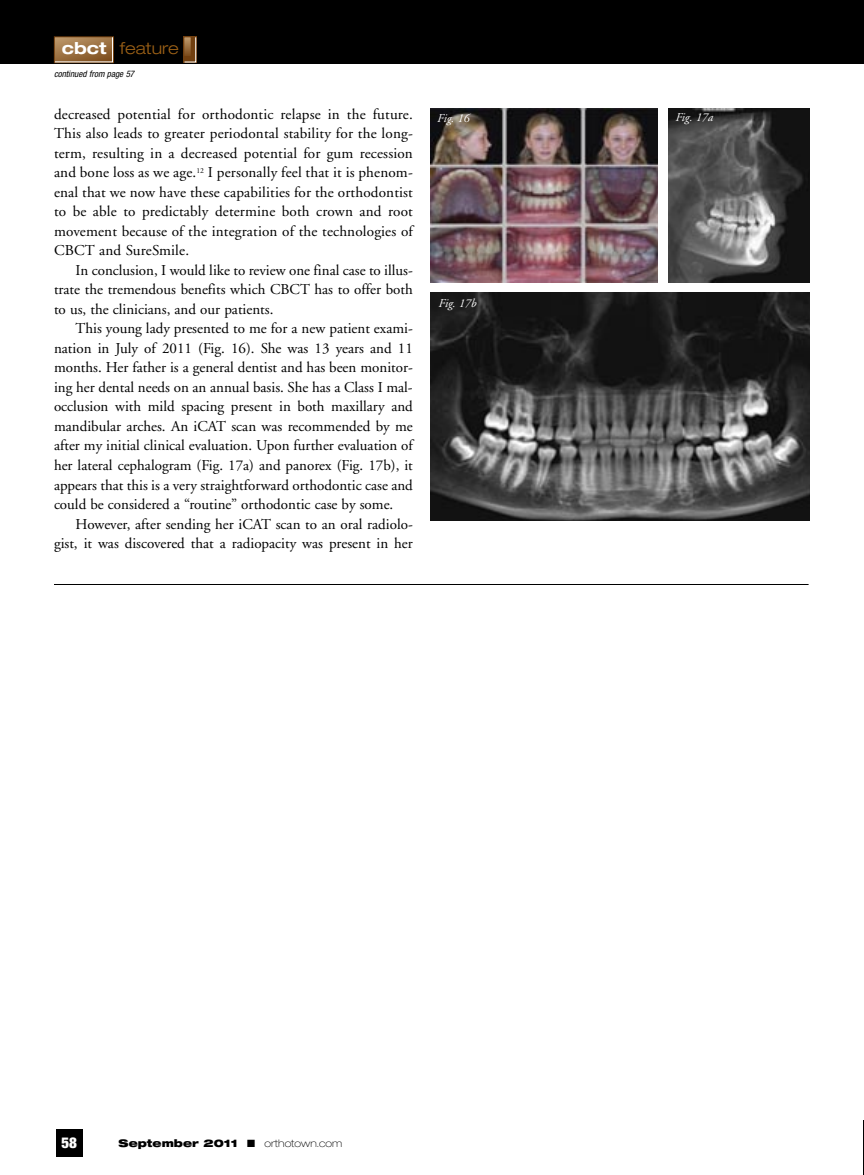
<style>
.page{position:relative;width:864px;height:1175px;background:#fff}
.page>*{position:absolute;margin:0;border:0;box-sizing:border-box;transform-origin:0 0}
.t1{font:300 expanded 16.5px "Helvetica Neue";color:#9d6116}
.t2{font:15px/19.5px "Adobe Garamond";color:#000;text-align:justify}
.t3{font:900 condensed 15px "Helvetica Neue";color:#fff}
.t4{font:italic 12px "Adobe Garamond";color:#fff}
.t5{font:900 expanded 10.5px "Helvetica Neue";color:#000}
.t6{font:italic condensed 9px "Helvetica Neue";color:#000}
.s1{font-weight:700;color:#fff}
.s2{font-weight:100}
</style>
<div class="page">
<hr style="left:863px;top:1120px;width:1px;height:54px;background:#000">
<div style="left:0;top:0;width:864px;height:63px;background:#000"></div>
<div style="left:54px;top:36px;width:60px;height:27px;border:1px solid #713f0f"></div>
<svg style="left:54px;top:37px;width:59px;height:26px;background:#9f764a"></svg>
<div style="left:56px;top:1129px;width:27px;height:27px;background:#000"></div>
<svg style="left:183px;top:36px;width:14px;height:27px"></svg>
<div style="left:183px;top:36px;width:9px;height:21px;border:1px solid #713f0f"></div>
<svg style="left:184px;top:37px;width:12px;height:26px"></svg>
<img style="left:431px;top:108px;width:226px;height:174px">
<img style="left:431px;top:293px;width:379px;height:228px">
<img style="left:669px;top:108px;width:141px;height:174px">
<hr style="left:54px;top:584px;width:755px;height:1px;background:#000">
<p class="t1" style="left:62px;top:42px;width:118px"><span class="s1">cbct</span> feature</p>
<p class="t6" style="left:54px;top:71px;width:84px">continued from page 57</p>
<p class="t2" style="left:54px;top:106px;width:360px">decreased potential for orthodontic relapse in the future.<br>This also leads to greater periodontal stability for the long&shy;term, resulting in a decreased potential for gum recession and bone loss as we age.<sup>12</sup> I personally feel that it is phenom&shy;enal that we now have these capabilities for the orthodontist to be able to predictably determine both crown and root movement because of the integration of the technologies of CBCT and SureSmile.</p>
<p class="t2" style="left:54px;top:262px;width:360px;text-indent:22px">In conclusion, I would like to review one final case to illus&shy;trate the tremendous benefits which CBCT has to offer both to us, the clinicians, and our patients.</p>
<p class="t2" style="left:54px;top:320px;width:360px;text-indent:22px">This young lady presented to me for a new patient exami&shy;nation in July of 2011 (Fig. 16). She was 13 years and 11 months. Her father is a general dentist and has been monitor&shy;ing her dental needs on an annual basis. She has a Class I mal&shy;occlusion with mild spacing present in both maxillary and mandibular arches. An iCAT scan was recommended by me after my initial clinical evaluation. Upon further evaluation of her lateral cephalogram (Fig. 17a) and panorex (Fig. 17b), it appears that this is a very straightforward orthodontic case and could be considered a “routine” orthodontic case by some.</p>
<p class="t2" style="left:54px;top:515px;width:360px;text-align:right">However, after sending her iCAT scan to an oral radiolo&shy;gist, it was discovered that a radiopacity was present in her</p>
<p class="t4" style="left:437px;top:113px;width:34px">Fig. 16</p>
<p class="t4" style="left:438px;top:298px;width:40px">Fig. 17b</p>
<p class="t4" style="left:675px;top:113px;width:39px">Fig. 17a</p>
<p class="t3" style="left:62px;top:1136px;width:17px">58</p>
<p class="t5" style="left:119px;top:1139px;width:225px">September 2011 ■ <span class="s2">orthotown.com</span></p>
</div>
